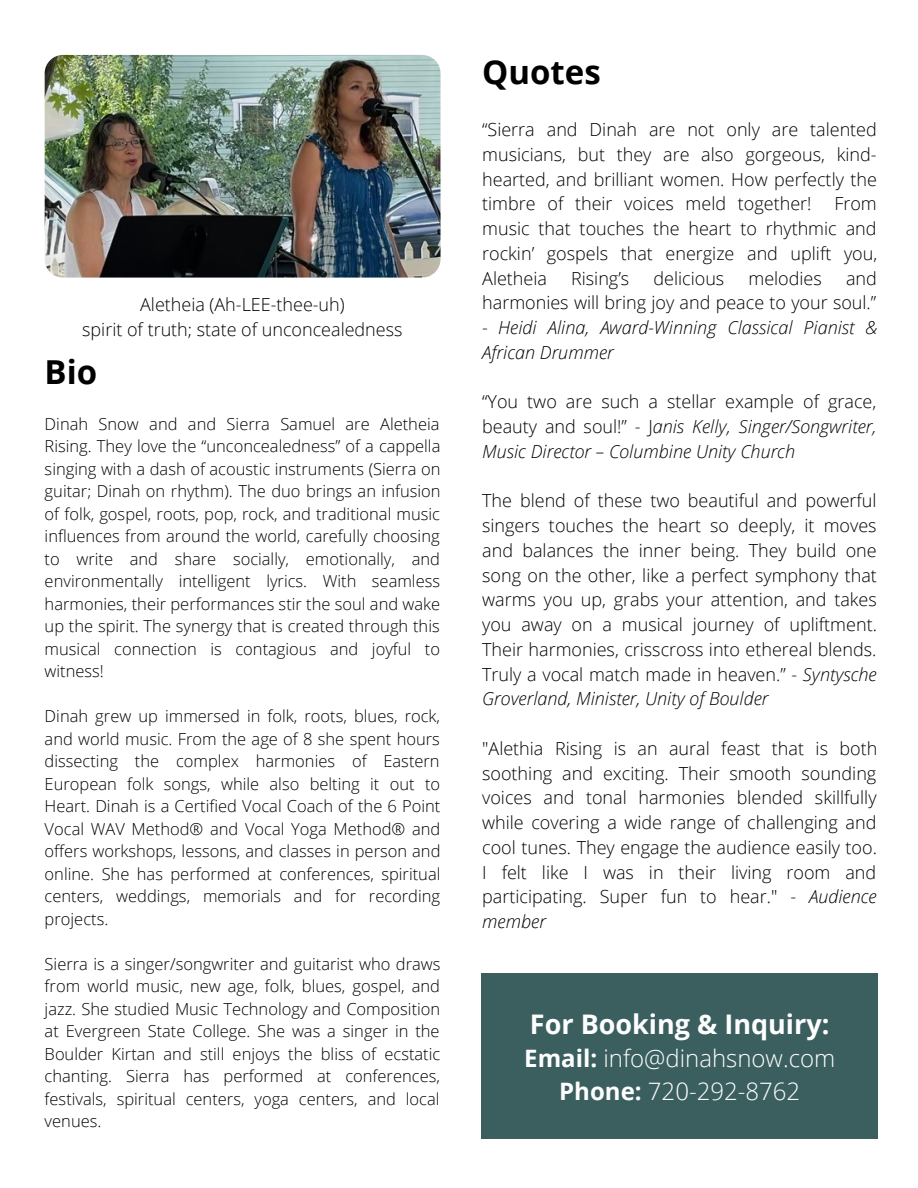
<style>
.page{position:relative;width:918px;height:1188px;background:#fff}
.page>*{position:absolute;margin:0;border:0;box-sizing:border-box;transform-origin:0 0}
.t1{font:700 33px "Open Sans";color:#000}
.t2{font:700 27px "Open Sans";color:#fefefe}
.t3{font:300 24px "Open Sans";color:#fefefe}
.t4{font:300 18px/24.8px "Open Sans";color:#000;text-align:justify}
.t5{font:italic 300 18px/24.8px "Open Sans";color:#000}
.t6{font:300 16.5px/22.5px "Open Sans";color:#000;text-align:justify}
.s1{font-style:normal}
.s2{font-style:italic}
.s3{font-weight:700}
</style>
<div class="page">
<div style="left:481px;top:974px;width:396px;height:165px;background:#3b5f5f"></div>
<img style="left:45px;top:55px;width:396px;height:223px;border-radius:18px">
<p class="t4" style="left:140px;top:292px;width:206px">Aletheia (Ah-LEE-thee-uh)</p>
<p class="t4" style="left:82px;top:317px;width:322px">spirit of truth; state of unconcealedness</p>
<p class="t1" style="left:45px;top:349px;width:54px">Bio</p>
<p class="t6" style="left:45px;top:412px;width:397px">Dinah Snow and and Sierra Samuel are Aletheia Rising. They love the “unconcealedness” of a cappella singing with a dash of acoustic instruments (Sierra on guitar; Dinah on rhythm). The duo brings an infusion of folk, gospel, roots, pop, rock, and traditional music influences from around the world, carefully choosing to write and share socially, emotionally, and environmentally intelligent lyrics. With seamless harmonies, their performances stir the soul and wake up the spirit. The synergy that is created through this musical connection is contagious and joyful to witness!</p>
<p class="t6" style="left:45px;top:704px;width:397px">Dinah grew up immersed in folk, roots, blues, rock, and world music. From the age of 8 she spent hours dissecting the complex harmonies of Eastern European folk songs, while also belting it out to Heart. Dinah is a Certified Vocal Coach of the 6 Point Vocal WAV Method® and Vocal Yoga Method® and offers workshops, lessons, and classes in person and online. She has performed at conferences, spiritual centers, weddings, memorials and for recording projects.</p>
<p class="t6" style="left:45px;top:952px;width:397px">Sierra is a singer/songwriter and guitarist who draws from world music, new age, folk, blues, gospel, and jazz. She studied Music Technology and Composition at Evergreen State College. She was a singer in the Boulder Kirtan and still enjoys the bliss of ecstatic chanting. Sierra has performed at conferences, festivals, spiritual centers, yoga centers, and local venues.</p>
<p class="t1" style="left:482px;top:49px;width:120px">Quotes</p>
<p class="t4" style="left:482px;top:117px;width:396px">“Sierra and Dinah are not only are talented musicians, but they are also gorgeous, kind&shy;hearted, and brilliant women. How perfectly the timbre of their voices meld together!</p>
<p class="t4" style="left:482px;top:191px;width:397px;text-indent:352px">From music that touches the heart to rhythmic and rockin’ gospels that energize and uplift you, Aletheia</p>
<p class="t4" style="left:482px;top:265px;width:396px;text-align:right">and<br>harmonies will bring joy and peace to your soul.”</p>
<p class="t5" style="left:482px;top:315px;width:397px"><span class="s1">-</span> Heidi Alina, Award-Winning Classical Pianist &amp;<br>African Drummer</p>
<p class="t5" style="left:482px;top:389px;width:396px;text-align:justify"><span class="s1">“You two are such a stellar example of grace, beauty and soul!” - J</span>anis Kelly, Singer/Songwriter, Music Director – Columbine Unity Church</p>
<p class="t4" style="left:482px;top:488px;width:396px">The blend of these two beautiful and powerful singers touches the heart so deeply, it moves and balances the inner being. They build one song on the other, like a perfect symphony that warms you up, grabs your attention, and takes you away on a musical journey of upliftment.<br>Their harmonies, crisscross into ethereal blends.<br>Truly a vocal match made in heaven.” - <span class="s2">Syntysche Groverland, Minister, Unity of Boulder</span></p>
<p class="t4" style="left:482px;top:736px;width:397px">"Alethia Rising is an aural feast that is both soothing and exciting. Their smooth sounding voices and tonal harmonies blended skillfully while covering a wide range of challenging and cool tunes. They engage the audience easily too.<br>I felt like I was in their living room and participating. Super fun to hear." - <span class="s2">Audience member</span></p>
<p class="t4" style="left:571px;top:265px;width:60px">Rising’s</p>
<p class="t4" style="left:654px;top:265px;width:72px">delicious</p>
<p class="t4" style="left:748px;top:265px;width:75px">melodies</p>
<p class="t2" style="left:530px;top:1005px;width:301px">For Booking &amp; Inquiry:</p>
<p class="t3" style="left:524px;top:1042px;width:313px"><span class="s3">Email:</span> info@dinahsnow.com</p>
<p class="t3" style="left:559px;top:1074px;width:243px"><span class="s3">Phone:</span> 720-292-8762</p>
</div>
